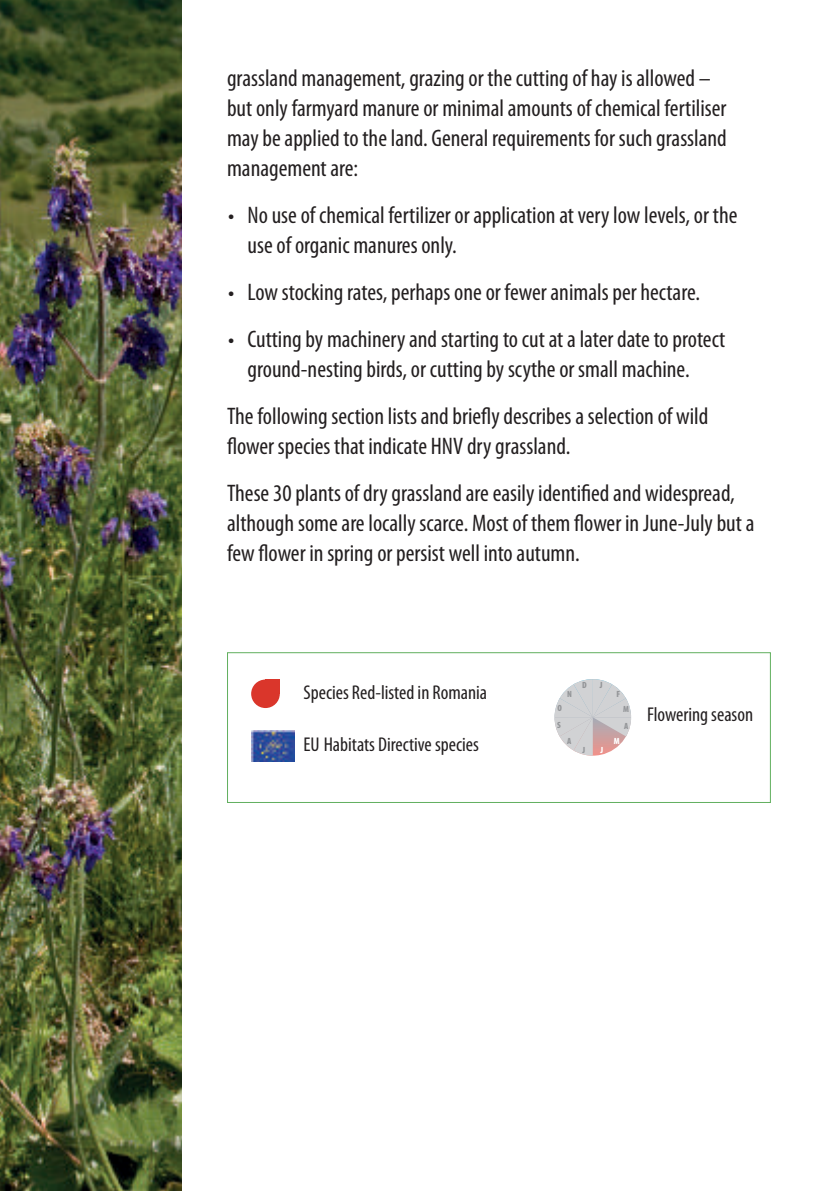
<style>
.page{position:relative;width:840px;height:1191px;background:#fff}
.page>*{position:absolute;margin:0;border:0;box-sizing:border-box;transform-origin:0 0}
.t1{font:condensed 24px/30px "Myriad Pro";color:#231f20}
.t2{font:condensed 20px "Myriad Pro";color:#231f20}
.t3{font:900 condensed 9px "Myriad Pro";color:#939598}
.t4{font:900 condensed 9px "Myriad Pro";color:#fff}
</style>
<div class="page">
<div style="left:227px;top:652px;width:543px;height:151px;border:1px solid #61af5e"></div>
<img style="left:0;top:0;width:181px;height:1191px">
<svg style="left:554px;top:679px;width:77px;height:77px"></svg>
<div style="left:251px;top:679px;width:28px;height:29px;background:#da362b;border-radius:50%"></div>
<div style="left:265px;top:679px;width:14px;height:15px;background:#da362b"></div>
<svg style="left:251px;top:761px;width:43px;height:1px"></svg>
<img style="left:251px;top:730px;width:43px;height:31px">
<p class="t1" style="left:227px;top:65px;width:501px">grassland management, grazing or the cutting of hay is allowed – but only farmyard manure or minimal amounts of chemical fertiliser may be applied to the land. General requirements for such grassland management are:</p>
<p class="t1" style="left:247px;top:202px;width:491px;text-indent:-19px">• No use of chemical fertilizer or application at very low levels, or the use of organic manures only.</p>
<p class="t1" style="left:228px;top:279px;width:473px">• Low stocking rates, perhaps one or fewer animals per hectare.</p>
<p class="t1" style="left:247px;top:326px;width:479px;text-indent:-19px">• Cutting by machinery and starting to cut at a later date to protect ground-nesting birds, or cutting by scythe or small machine.</p>
<p class="t1" style="left:227px;top:403px;width:482px">The following section lists and briefly describes a selection of wild flower species that indicate HNV dry grassland.</p>
<p class="t1" style="left:227px;top:480px;width:528px">These 30 plants of dry grassland are easily identified and widespread, although some are locally scarce. Most of them flower in June-July but a few flower in spring or persist well into autumn.</p>
<p class="t2" style="left:303px;top:685px;width:185px">Species Red-listed in Romania</p>
<p class="t2" style="left:303px;top:737px;width:177px">EU Habitats Directive species</p>
<p class="t3" style="left:581px;top:681px;width:6px">D</p>
<p class="t3" style="left:599px;top:681px;width:4px">J</p>
<p class="t3" style="left:567px;top:690px;width:6px">N</p>
<p class="t3" style="left:616px;top:691px;width:5px">F</p>
<p class="t3" style="left:557px;top:705px;width:6px">O</p>
<p class="t3" style="left:557px;top:722px;width:5px">S</p>
<p class="t3" style="left:622px;top:706px;width:7px">M</p>
<p class="t3" style="left:623px;top:723px;width:6px">A</p>
<p class="t2" style="left:646px;top:707px;width:108px">Flowering season</p>
<p class="t3" style="left:567px;top:738px;width:6px">A</p>
<p class="t4" style="left:613px;top:737px;width:7px">M</p>
<p class="t3" style="left:582px;top:746px;width:4px">J</p>
<p class="t4" style="left:600px;top:747px;width:4px">J</p>
</div>
